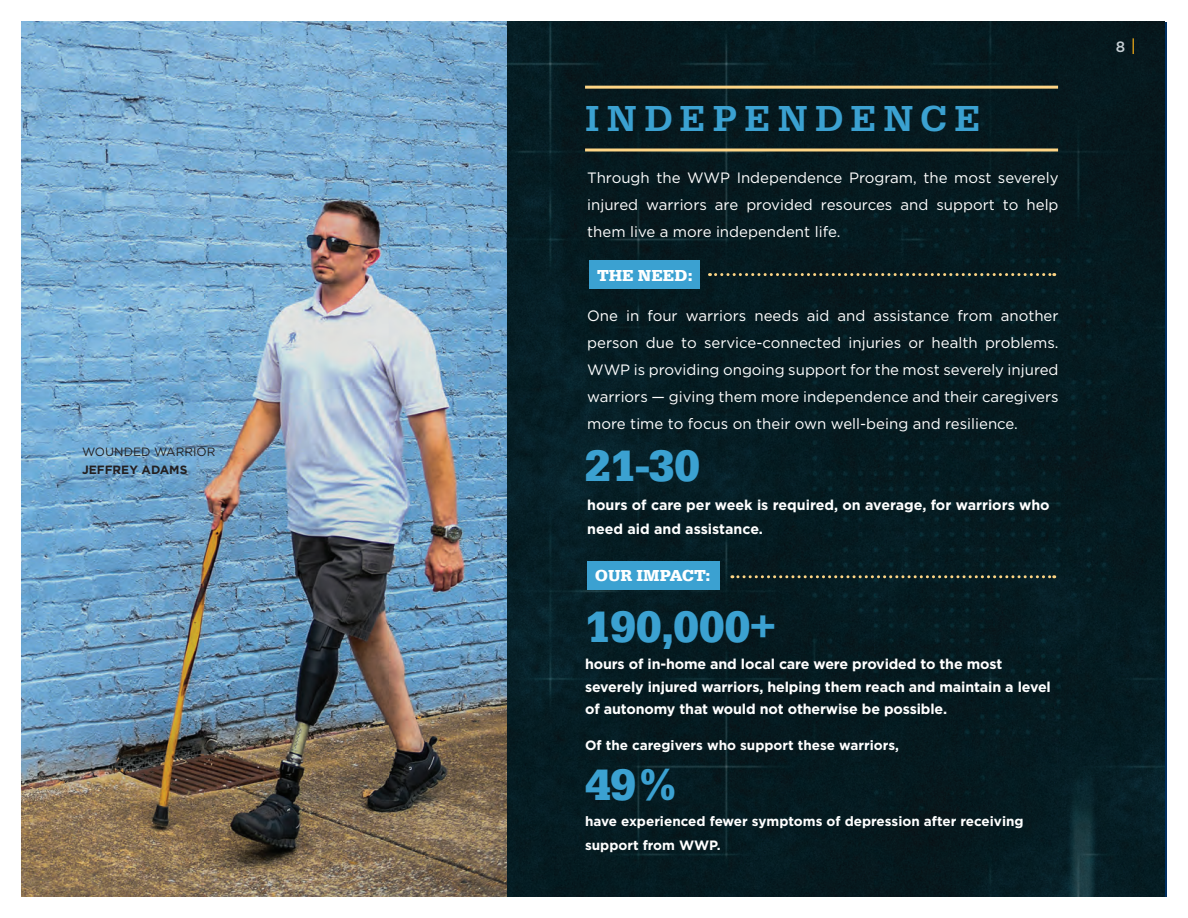
<style>
.page{position:relative;width:1188px;height:918px;background:#fff}
.page>*{position:absolute;margin:0;border:0;box-sizing:border-box;transform-origin:0 0}
.t1{font:700 45.6px "Serifa";color:#3ba1d1}
.t2{font:500 37.5px "Serifa";letter-spacing:.2em;color:#3ba1d1}
.t3{font:700 16.5px "Serifa";color:#fff}
.t4{font:15px/27px "Gotham";color:#fff;text-align:justify}
.t5{font:500 15px "Gotham";color:#c5ced3}
.t6{font:700 14.25px/22.5px "Gotham";letter-spacing:-.01em;color:#fff}
.t7{font:700 13.5px/24px "Gotham";color:#fff}
.t8{font:12px "Gotham";color:#231f20}
.t9{font:700 12px "Gotham";color:#231f20}
</style>
<div class="page">
<img style="left:22px;top:22px;width:486px;height:874px">
<img style="left:508px;top:22px;width:657px;height:874px">
<svg style="left:1132px;top:38px;width:2px;height:16px"></svg>
<hr style="left:585px;top:86px;width:473px;height:3px;background:#fed585">
<hr style="left:585px;top:149px;width:473px;height:3px;background:#fed585">
<div style="left:587px;top:561px;width:133px;height:29px;background:#3ba1d1"></div>
<svg style="left:732px;top:575px;width:323px;height:3px"></svg>
<div style="left:590px;top:260px;width:110px;height:29px;background:#3ba1d1"></div>
<svg style="left:710px;top:273px;width:345px;height:3px"></svg>
<p class="t8" style="left:82px;top:445px;width:135px">WOUNDED WARRIOR</p>
<p class="t9" style="left:82px;top:463px;width:107px">JEFFREY ADAMS</p>
<h2 class="t2" style="left:585px;top:97px;width:397px">INDEPENDENCE</h2>
<p class="t4" style="left:587px;top:164px;width:473px">Through the WWP Independence Program, the most severely injured warriors are provided resources and support to help them live a more independent life.</p>
<p class="t3" style="left:597px;top:266px;width:97px">THE NEED:</p>
<p class="t4" style="left:587px;top:302px;width:473px">One in four warriors needs aid and assistance from another person due to service-connected injuries or health problems.<br>WWP is providing ongoing support for the most severely injured warriors — giving them more independence and their caregivers more time to focus on their own well-being and resilience.</p>
<h1 class="t1" style="left:585px;top:439px;width:116px">21-30</h1>
<p class="t6" style="left:587px;top:492px;width:464px;line-height:24px">hours of care per week is required, on average, for warriors who need aid and assistance.</p>
<p class="t3" style="left:595px;top:566px;width:116px">OUR IMPACT:</p>
<h1 class="t1" style="left:585px;top:600px;width:192px">190,000+</h1>
<p class="t6" style="left:585px;top:652px;width:467px">hours of in-home and local care were provided to the most severely injured warriors, helping them reach and maintain a level of autonomy that would not otherwise be possible.</p>
<p class="t7" style="left:585px;top:733px;width:316px">Of the caregivers who support these warriors,</p>
<h1 class="t1" style="left:585px;top:757px;width:96px">49%</h1>
<p class="t7" style="left:585px;top:808px;width:440px">have experienced fewer symptoms of depression after receiving support from WWP.</p>
<p class="t5" style="left:1116px;top:38px;width:11px">8</p>
</div>
